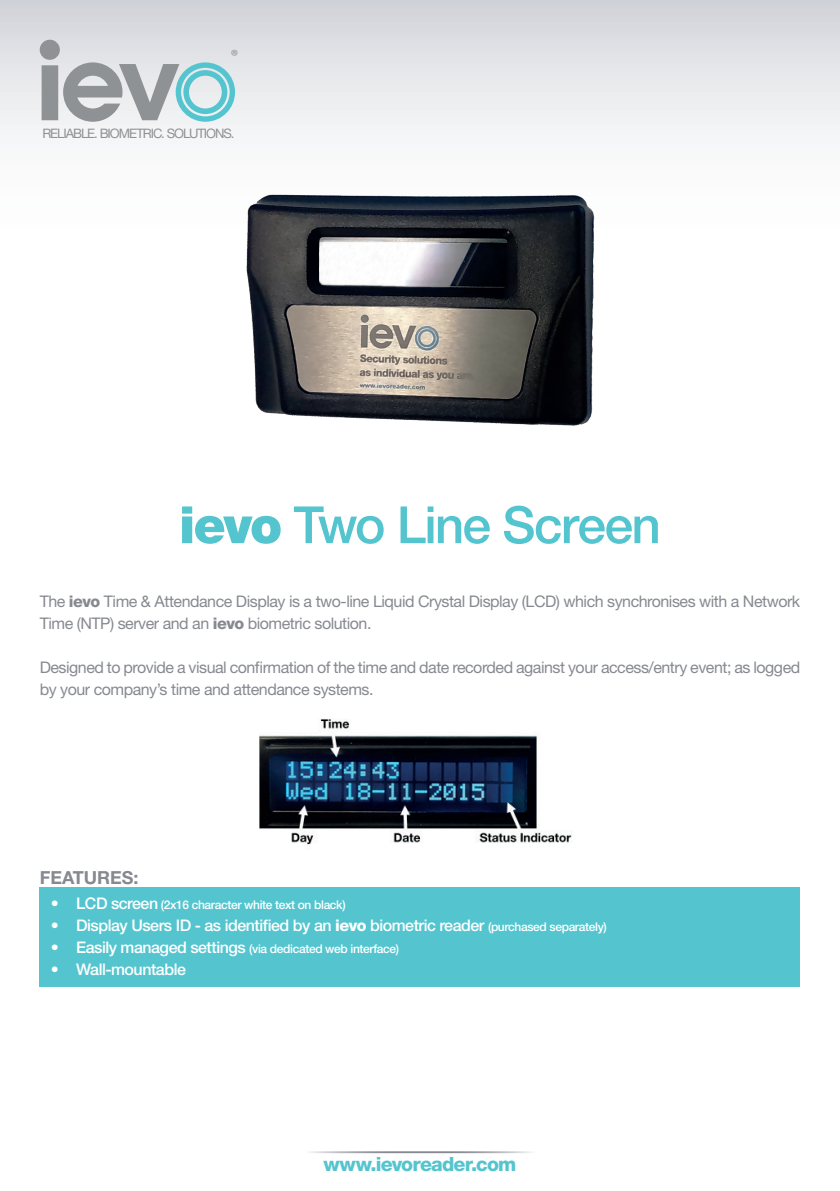
<style>
.page{position:relative;width:840px;height:1191px;background:#fff}
.page>*{position:absolute;margin:0;border:0;box-sizing:border-box;transform-origin:0 0}
.t1{font:500 51.4px "Helvetica Neue LT Std";letter-spacing:-.035em;color:#54c5cf}
.t2{font:800 19.6px "Helvetica Neue LT Std";letter-spacing:-.045em;color:#54c5cf}
.t3{font:700 18px "Helvetica Neue LT Std";color:#86898f}
.t4{font:18px "Myriad Pro";color:#8f9294}
.t5{font:16px/22px "Helvetica Neue LT Std";letter-spacing:-.03em;color:#86898f}
.t6{font:500 16px "Helvetica Neue LT Std";letter-spacing:-.03em;color:#fff}
.t7{font:13px "Helvetica Neue LT Std";letter-spacing:-.08em;color:#8f9294}
.t8{font:500 12px "Helvetica Neue LT Std";letter-spacing:-.03em;color:#fff}
.s1{font-weight:900}
.s2{font-weight:800}
.s3{font-size:16px}
.s4{font-size:12px}
</style>
<div class="page">
<svg style="left:0;top:0;width:839px;height:135px"></svg>
<hr style="left:229px;top:1151px;width:191px;height:2px;background:#86898f">
<hr style="left:420px;top:1151px;width:190px;height:2px;background:#86898f">
<svg style="left:40px;top:40px;width:195px;height:82px"></svg>
<div style="left:40px;top:887px;width:759px;height:99px;background:#54c5cf"></div>
<img style="left:246px;top:194px;width:349px;height:232px">
<img style="left:260px;top:719px;width:312px;height:126px">
<p class="t4" style="left:231px;top:45px;width:9px">®</p>
<p class="t7" style="left:42px;top:126px;width:194px">RELIABLE. BIOMETRIC. SOLUTIONS.</p>
<h1 class="t1" style="left:179px;top:494px;width:483px"><span class="s1">ievo</span> Two Line Screen</h1>
<p class="t5" style="left:40px;top:590px;width:761px">The <span class="s2">ievo</span> Time &amp; Attendance Display is a two-line Liquid Crystal Display (LCD) which synchronises with a Network<br>Time (NTP) server and an <span class="s2">ievo</span> biometric solution.</p>
<p class="t5" style="left:40px;top:656px;width:761px">Designed to provide a visual confirmation of the time and date recorded against your access/entry event; as logged by your company’s time and attendance systems.</p>
<p class="t3" style="left:40px;top:866px;width:100px">FEATURES:</p>
<p class="t8" style="left:51px;top:898px;width:296px"><span class="s3">• LCD screen</span> (2x16 character white text on black)</p>
<p class="t6" style="left:51px;top:916px;width:557px">• Display Users ID - as identified by an <span class="s2">ievo</span> biometric reader <span class="s4">(purchased separately)</span></p>
<p class="t8" style="left:51px;top:942px;width:350px"><span class="s3">• Easily managed settings</span> (via dedicated web interface)</p>
<p class="t6" style="left:51px;top:960px;width:137px">• Wall-mountable</p>
<p class="t2" style="left:323px;top:1152px;width:194px">www.ievoreader.com</p>
</div>
